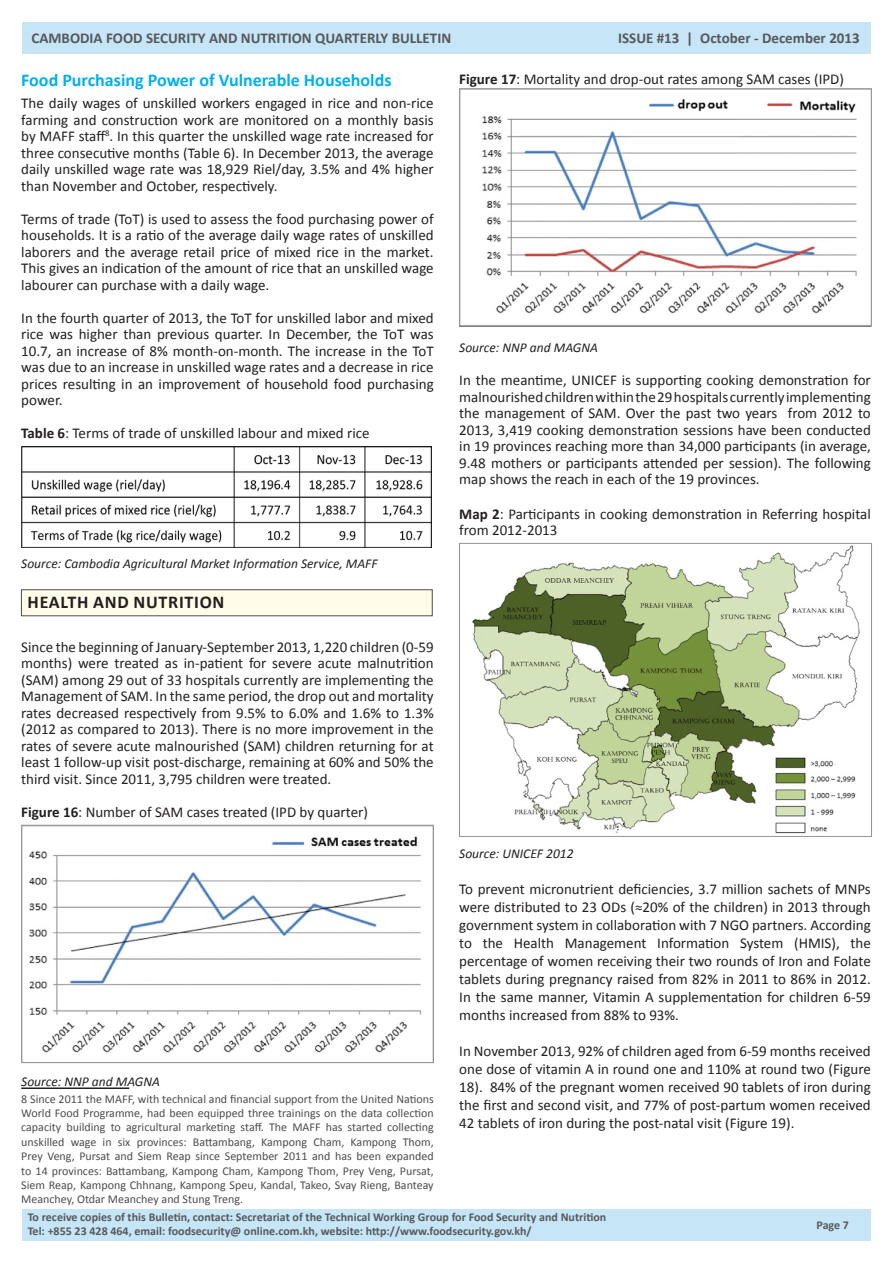
<style>
.page{position:relative;width:893px;height:1263px;background:#fff}
.page>*{position:absolute;margin:0;border:0;box-sizing:border-box;transform-origin:0 0}
.Sub_Headings{font:700 18px "Calibri";color:#00b0f0}
.Main_Heading{font:700 18px "Calibri";letter-spacing:.04em;color:#231f20}
.Regular_Text{font:15px/16.5px "Calibri";color:#231f20;text-align:justify}
.Sources{font:15px/18px "Calibri";color:#231f20;text-align:justify}
.t1{font:700 15px "Calibri";color:#57585a}
.Sources-2{font:italic 13.5px "Calibri";color:#231f20}
.t2{font:12px/14.4px "Calibri";color:#4b4c4d;text-align:justify}
.t3{font:700 12px/14.4px "Calibri";color:#57585a}
.s1{font-weight:700}
</style>
<div class="page">
<div style="left:22px;top:1209px;width:848px;height:31px;background:#c6e6f8"></div>
<div style="left:22px;top:23px;width:848px;height:31px;background:#c6e6f8"></div>
<div style="left:21px;top:589px;width:411px;height:27px;background:#fffde9;border:1px solid #4b4c4d"></div>
<img style="left:21px;top:446px;width:410px;height:101px">
<img style="left:29px;top:836px;width:393px;height:217px">
<div style="left:21px;top:825px;width:413px;height:238px;border:1px solid #939598"></div>
<hr style="left:21px;top:1087px;width:108px;height:2px;background:#231f20">
<img style="left:482px;top:99px;width:375px;height:215px">
<div style="left:459px;top:88px;width:413px;height:239px;border:1px solid #939598"></div>
<svg style="left:459px;top:543px;width:413px;height:294px"></svg>
<p class="t1" style="left:32px;top:29px;width:421px">CAMBODIA FOOD SECURITY AND NUTRITION QUARTERLY BULLETIN</p>
<p class="t1" style="left:618px;top:29px;width:243px">ISSUE #13 | October - December 2013</p>
<p class="Sub_Headings" style="left:21px;top:69px;width:372px">Food Purchasing Power of Vulnerable Households</p>
<p class="Regular_Text" style="left:21px;top:94px;width:414px">The daily wages of unskilled workers engaged in rice and non-rice farming and construction work are monitored on a monthly basis by MAFF staff<sup>8</sup>. In this quarter the unskilled wage rate increased for three consecutive months (Table 6). In December 2013, the average daily unskilled wage rate was 18,929 Riel/day, 3.5% and 4% higher than November and October, respectively.</p>
<p class="Regular_Text" style="left:21px;top:210px;width:414px">Terms of trade (ToT) is used to assess the food purchasing power of households. It is a ratio of the average daily wage rates of unskilled laborers and the average retail price of mixed rice in the market.<br>This gives an indication of the amount of rice that an unskilled wage labourer can purchase with a daily wage.</p>
<p class="Regular_Text" style="left:21px;top:309px;width:414px">In the fourth quarter of 2013, the ToT for unskilled labor and mixed rice was higher than previous quarter. In December, the ToT was 10.7, an increase of 8% month-on-month. The increase in the ToT was due to an increase in unskilled wage rates and a decrease in rice prices resulting in an improvement of household food purchasing power.</p>
<p class="Regular_Text" style="left:21px;top:424px;width:350px"><span class="s1">Table 6</span>: Terms of trade of unskilled labour and mixed rice</p>
<p class="Regular_Text" style="left:459px;top:70px;width:386px"><span class="s1">Figure 17</span>: Mortality and drop-out rates among SAM cases (IPD)</p>
<p class="Sources-2" style="left:459px;top:339px;width:140px">Source: NNP and MAGNA</p>
<p class="Regular_Text" style="left:459px;top:371px;width:413px">In the meantime, UNICEF is supporting cooking demonstration for malnourished children within the 29 hospitals currently implementing the management of SAM. Over the past two years from 2012 to 2013, 3,419 cooking demonstration sessions have been conducted in 19 provinces reaching more than 34,000 participants (in average, 9.48 mothers or participants attended per session). The following map shows the reach in each of the 19 provinces.</p>
<p class="Regular_Text" style="left:459px;top:505px;width:413px"><span class="s1">Map 2</span>: Participants in cooking demonstration in Referring hospital from 2012-2013</p>
<p class="Sources-2" style="left:21px;top:555px;width:358px">Source: Cambodia Agricultural Market Information Service, MAFF</p>
<p class="Main_Heading" style="left:28px;top:591px;width:198px">HEALTH AND NUTRITION</p>
<p class="Regular_Text" style="left:21px;top:638px;width:414px">Since the beginning of January-September 2013, 1,220 children (0-59 months) were treated as in-patient for severe acute malnutrition (SAM) among 29 out of 33 hospitals currently are implementing the Management of SAM. In the same period, the drop out and mortality rates decreased respectively from 9.5% to 6.0% and 1.6% to 1.3% (2012 as compared to 2013). There is no more improvement in the rates of severe acute malnourished (SAM) children returning for at least 1 follow-up visit post-discharge, remaining at 60% and 50% the third visit. Since 2011, 3,795 children were treated.</p>
<p class="Regular_Text" style="left:21px;top:803px;width:348px"><span class="s1">Figure 16</span>: Number of SAM cases treated (IPD by quarter)</p>
<p class="Sources-2" style="left:21px;top:1073px;width:140px">Source: NNP and MAGNA</p>
<p class="t2" style="left:21px;top:1091px;width:414px">8 Since 2011 the MAFF, with technical and financial support from the United Nations World Food Programme, had been equipped three trainings on the data collection capacity building to agricultural marketing staff. The MAFF has started collecting unskilled wage in six provinces: Battambang, Kampong Cham, Kampong Thom, Prey Veng, Pursat and Siem Reap since September 2011 and has been expanded to 14 provinces: Battambang, Kampong Cham, Kampong Thom, Prey Veng, Pursat, Siem Reap, Kampong Chhnang, Kampong Speu, Kandal, Takeo, Svay Rieng, Banteay Meanchey, Otdar Meanchey and Stung Treng.</p>
<p class="Sources-2" style="left:459px;top:845px;width:116px">Source: UNICEF 2012</p>
<p class="Sources" style="left:459px;top:879px;width:413px">To prevent micronutrient deficiencies, 3.7 million sachets of MNPs were distributed to 23 ODs (≈20% of the children) in 2013 through government system in collaboration with 7 NGO partners. According to the Health Management Information System (HMIS), the percentage of women receiving their two rounds of Iron and Folate tablets during pregnancy raised from 82% in 2011 to 86% in 2012.<br>In the same manner, Vitamin A supplementation for children 6-59 months increased from 88% to 93%.</p>
<p class="Sources" style="left:459px;top:1041px;width:413px">In November 2013, 92% of children aged from 6-59 months received one dose of vitamin A in round one and 110% at round two (Figure 18). 84% of the pregnant women received 90 tablets of iron during the first and second visit, and 77% of post-partum women received 42 tablets of iron during the post-natal visit (Figure 19).</p>
<p class="t3" style="left:28px;top:1209px;width:580px">To receive copies of this Bulletin, contact: Secretariat of the Technical Working Group for Food Security and Nutrition<br>Tel: +855 23 428 464, email: foodsecurity@ online.com.kh, website: http://www.foodsecurity.gov.kh/</p>
<p class="t3" style="left:816px;top:1217px;width:34px">Page 7</p>
</div>
